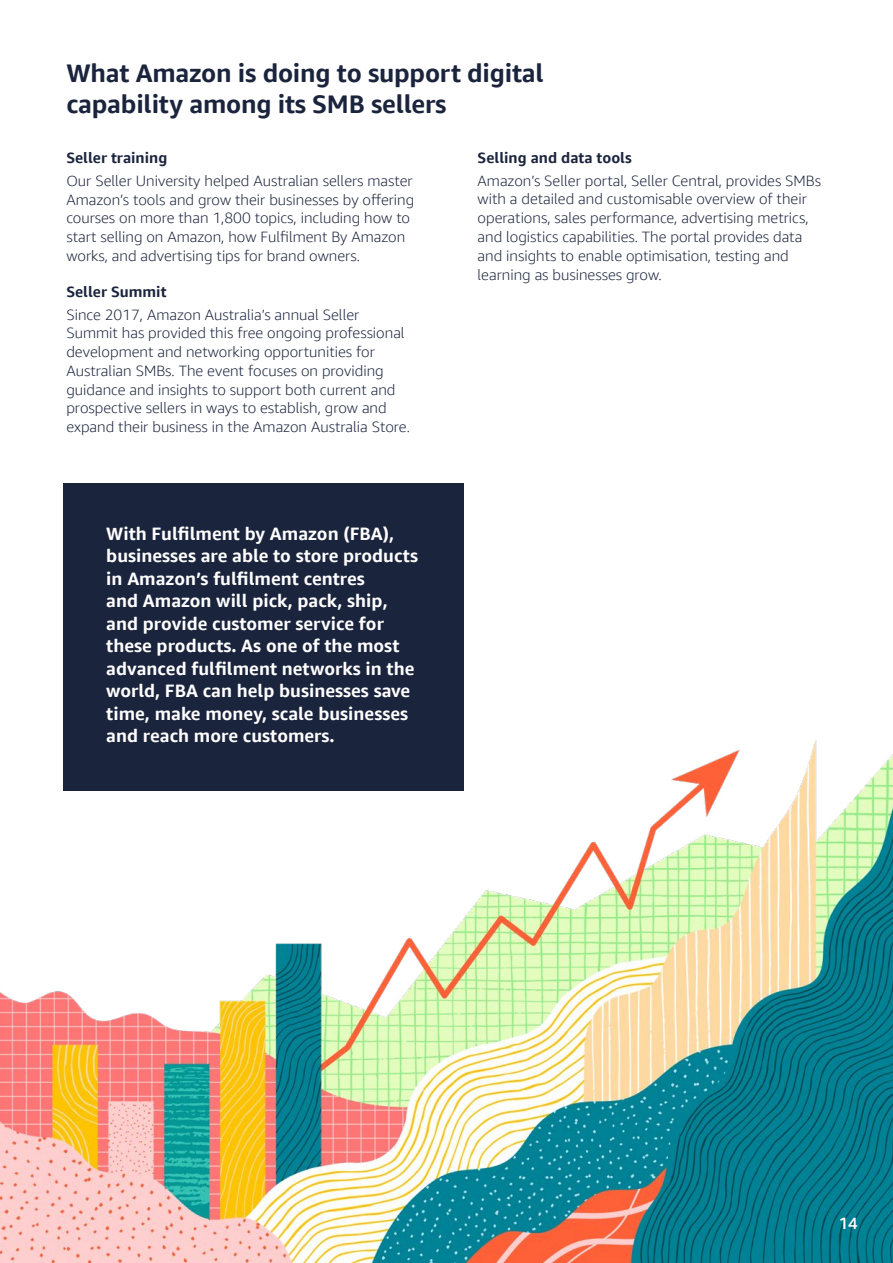
<style>
.page{position:relative;width:893px;height:1263px;background:#fff}
.page>*{position:absolute;margin:0;border:0;box-sizing:border-box;transform-origin:0 0}
.t1{font:700 25.5px/30.8px "Amazon Ember Display";letter-spacing:-.01em;color:#1b243d}
.t2{font:700 18px/22.5px "Amazon Ember Display";color:#fff}
.t3{font:500 16.5px "Amazon Ember Display";color:#fff}
.t4{font:300 15px/18.8px "Amazon Ember Display";color:#1b243d}
.t5{font:700 15px "Amazon Ember Display";color:#1b243d}
</style>
<div class="page">
<img style="left:0;top:653px;width:893px;height:610px">
<div style="left:63px;top:483px;width:400px;height:308px;background:#1b243d"></div>
<h1 class="t1" style="left:66px;top:58px;width:479px">What Amazon is doing to support digital capability among its SMB sellers</h1>
<p class="t5" style="left:66px;top:148px;width:102px">Seller training</p>
<p class="t4" style="left:66px;top:171px;width:349px">Our Seller University helped Australian sellers master Amazon’s tools and grow their businesses by offering courses on more than 1,800 topics, including how to start selling on Amazon, how Fulfilment By Amazon works, and advertising tips for brand owners.</p>
<p class="t5" style="left:66px;top:282px;width:102px">Seller Summit</p>
<p class="t4" style="left:66px;top:305px;width:345px">Since 2017, Amazon Australia’s annual Seller Summit has provided this free ongoing professional development and networking opportunities for Australian SMBs. The event focuses on providing guidance and insights to support both current and prospective sellers in ways to establish, grow and expand their business in the Amazon Australia Store.</p>
<p class="t2" style="left:106px;top:522px;width:313px">With Fulfilment by Amazon (FBA), businesses are able to store products in Amazon’s fulfilment centres<br>and Amazon will pick, pack, ship, and provide customer service for these products. As one of the most advanced fulfilment networks in the world, FBA can help businesses save time, make money, scale businesses and reach more customers.</p>
<p class="t5" style="left:478px;top:148px;width:156px">Selling and data tools</p>
<p class="t4" style="left:478px;top:171px;width:345px">Amazon’s Seller portal, Seller Central, provides SMBs with a detailed and customisable overview of their operations, sales performance, advertising metrics, and logistics capabilities. The portal provides data and insights to enable optimisation, testing and learning as businesses grow.</p>
<p class="t3" style="left:839px;top:1213px;width:21px">14</p>
</div>
